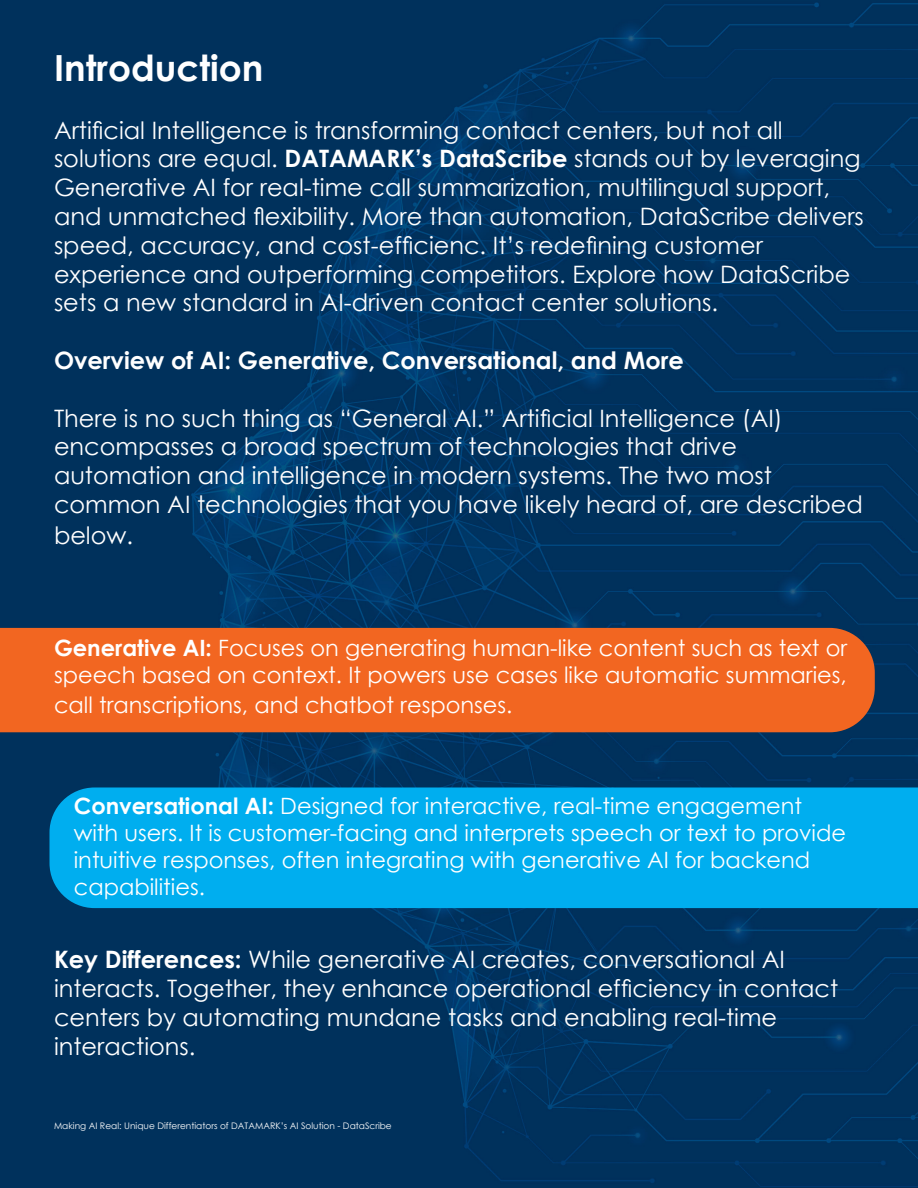
<style>
.page{position:relative;width:918px;height:1188px;background:#fff}
.page>*{position:absolute;margin:0;border:0;box-sizing:border-box;transform-origin:0 0}
.t1{font:700 36px "Century Gothic";color:#fff}
.t2{font:24px/28.8px "Century Gothic";color:#fff}
.t3{font:700 24px "Century Gothic";color:#fff}
.t4{font:22.5px/27px "Century Gothic";color:#fff}
.t5{font:9px "Century Gothic";color:#fff}
.s1{font-weight:700}
</style>
<div class="page">
<img style="left:0;top:0;width:918px;height:1188px">
<div style="left:0;top:628px;width:875px;height:104px;background:#f26621"></div>
<div style="left:50px;top:787px;width:868px;height:121px;background:#00aeef"></div>
<p class="t1" style="left:54px;top:41px;width:211px">Introduction</p>
<p class="t2" style="left:54px;top:115px;width:730px">Artificial Intelligence is transforming contact centers, but not all</p>
<p class="t2" style="left:54px;top:144px;width:811px">solutions are equal. <span class="s1">DATAMARK’s DataScribe</span> stands out by leveraging Generative AI for real-time call summarization, multilingual support, and unmatched flexibility. More than automation, DataScribe delivers speed, accuracy, and cost-efficienc. It’s redefining customer</p>
<p class="t2" style="left:54px;top:259px;width:798px">experience and outperforming competitors. Explore how DataScribe sets a new standard in AI-driven contact center solutions.</p>
<p class="t3" style="left:54px;top:342px;width:631px">Overview of AI: Generative, Conversational, and More</p>
<p class="t2" style="left:54px;top:403px;width:730px">There is no such thing as “General AI.” Artificial Intelligence (AI)</p>
<p class="t2" style="left:54px;top:432px;width:685px">encompasses a broad spectrum of technologies that drive</p>
<p class="t2" style="left:54px;top:461px;width:720px">automation and intelligence in modern systems. The two most</p>
<p class="t2" style="left:54px;top:489px;width:810px;line-height:30.6px">common AI technologies that you have likely heard of, are described below.</p>
<p class="t4" style="left:54px;top:634px;width:795px"><span class="s1">Generative AI:</span> Focuses on generating human-like content such as text or speech based on context. It powers use cases like automatic summaries,</p>
<p class="t4" style="left:54px;top:692px;width:460px">call transcriptions, and chatbot responses.</p>
<p class="t4" style="left:74px;top:792px;width:730px"><span class="s1">Conversational AI:</span> Designed for interactive, real-time engagement</p>
<p class="t4" style="left:74px;top:819px;width:774px">with users. It is customer-facing and interprets speech or text to provide</p>
<p class="t4" style="left:74px;top:846px;width:738px">intuitive responses, often integrating with generative AI for backend</p>
<p class="t4" style="left:74px;top:873px;width:133px">capabilities.</p>
<p class="t2" style="left:54px;top:945px;width:732px"><span class="s1">Key Differences:</span> While generative AI creates, conversational AI</p>
<p class="t2" style="left:54px;top:974px;width:786px">interacts. Together, they enhance operational efficiency in contact centers by automating mundane tasks and enabling real-time</p>
<p class="t2" style="left:54px;top:1031px;width:143px">interactions.</p>
<p class="t5" style="left:54px;top:1119px;width:339px">Making AI Real: Unique Differentiators of DATAMARK’s AI Solution - DataScribe</p>
</div>
